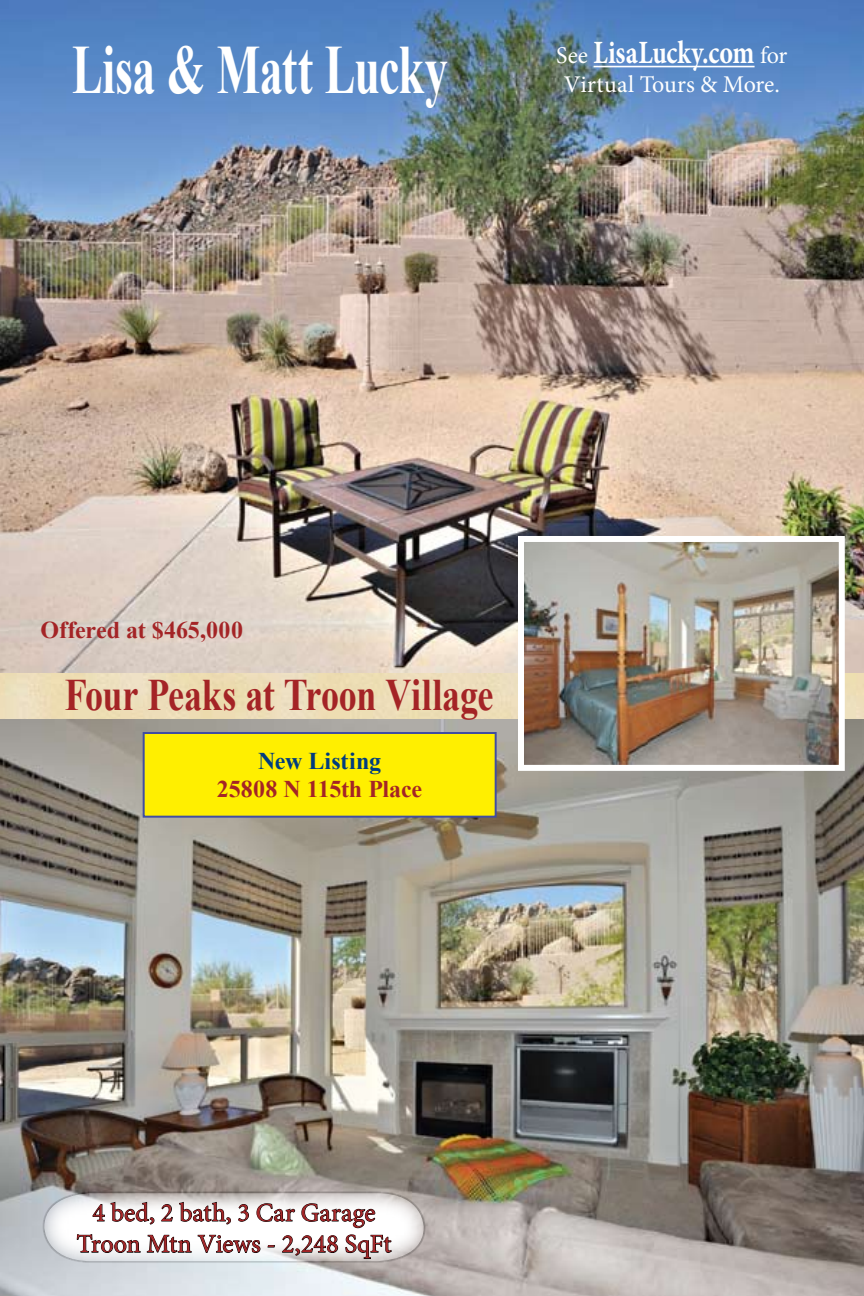
<style>
.page{position:relative;width:864px;height:1296px;background:#fff}
.page>*{position:absolute;margin:0;border:0;box-sizing:border-box;transform-origin:0 0}
.t1{font:700 69px "Times New Roman";letter-spacing:-.01em;color:#fff;scale:.67 1}
.t2{font:700 45px "Times New Roman";letter-spacing:-.005em;color:#a42426;scale:.8 1}
.t3{font:700 32.4px "Minion Pro";color:#fff;scale:.8 1}
.t4{font:26px/31.2px "Minion Pro";color:#a42426;text-align:center}
.t5{font:700 24px "Times New Roman";letter-spacing:-.005em;color:#a42426}
.t6{font:24px "Minion Pro";color:#fff}
.t7{font:700 24px "Times New Roman";letter-spacing:-.005em;color:#003c7e}
.s1{font-weight:400;font-size:24px}
</style>
<div class="page">
<img style="left:0;top:720px;width:864px;height:576px">
<img style="left:0;top:0;width:864px;height:672px">
<hr style="left:594px;top:66px;width:161px;height:1px;background:#fff">
<div style="left:144px;top:733px;width:352px;height:84px;background:#ffef00"></div>
<div style="left:143px;top:732px;width:354px;height:86px;border:2px solid #404da1"></div>
<img style="left:525px;top:543px;width:313px;height:221px">
<div style="left:518px;top:536px;width:327px;height:235px;border:6px solid #fff"></div>
<svg style="left:41px;top:1164px;width:386px;height:132px"></svg>
<h1 class="t1" style="left:72px;top:22px;width:562px">Lisa &amp; Matt Lucky</h1>
<p class="t3" style="left:556px;top:30px;width:291px"><span class="s1">See</span> LisaLucky.com <span class="s1">for</span></p>
<p class="t6" style="left:564px;top:68px;width:218px">Virtual Tours &amp; More.</p>
<p class="t5" style="left:40px;top:613px;width:204px">Offered at $465,000</p>
<h2 class="t2" style="left:65px;top:664px;width:537px">Four Peaks at Troon Village</h2>
<p class="t7" style="left:258px;top:744px;width:125px">New Listing</p>
<p class="t5" style="left:217px;top:773px;width:207px">25808 N 115th Place</p>
<p class="t4" style="left:77px;top:1197px;width:316px">4 bed, 2 bath, 3 Car Garage<br>Troon Mtn Views - 2,248 SqFt</p>
</div>
